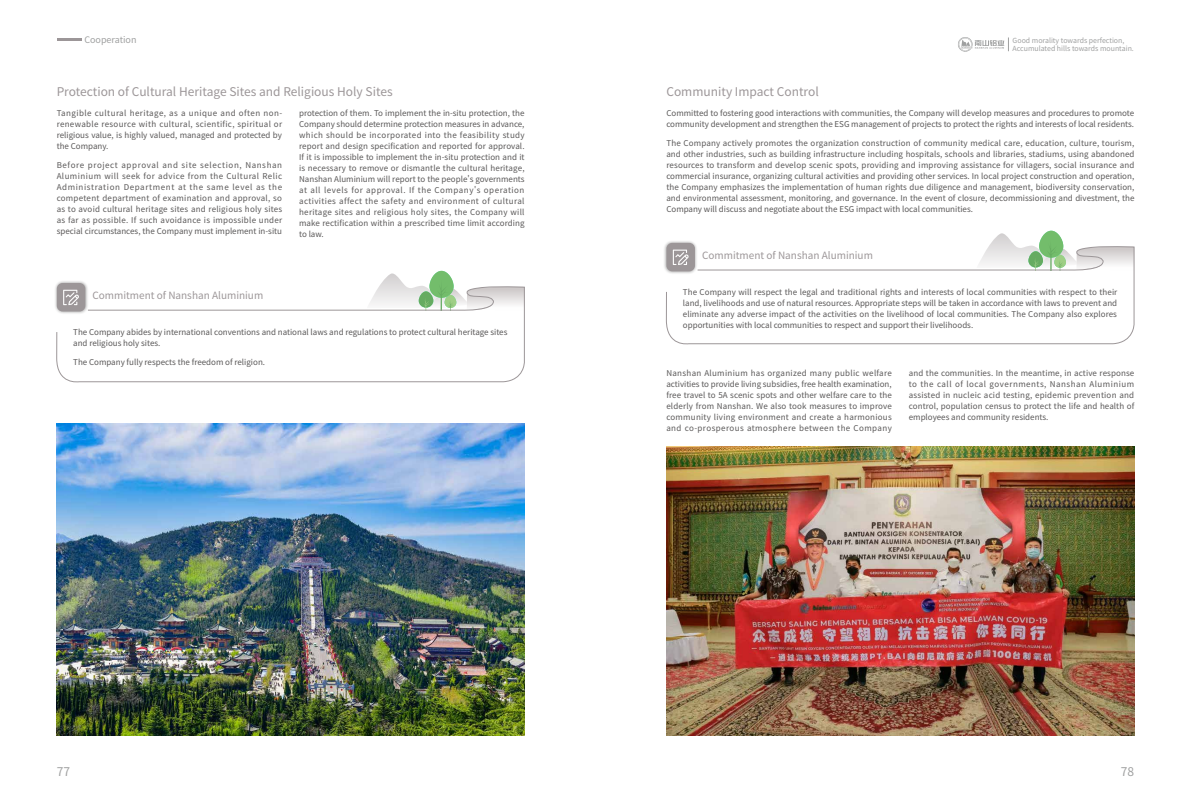
<style>
.page{position:relative;width:1191px;height:808px;background:#fff}
.page>*{position:absolute;margin:0;border:0;box-sizing:border-box;transform-origin:0 0}
.t1{font:12px "Source Han Sans CN";color:#9c9698}
.t2{font:12px "Source Han Sans CN";color:#9fa0a0}
.t3{font:10px "Source Han Sans CN";color:#9c9698}
.t4{font:9px "Source Han Sans CN";color:#9fa0a0}
.t5{font:8px/11px "Source Han Sans CN";color:#595757;text-align:justify}
.t6{font:7px/8px "Source Han Sans CN";color:#9fa0a0}
</style>
<div class="page">
<hr style="left:57px;top:38px;width:25px;height:3px;background:#9c9698">
<svg style="left:958px;top:37px;width:51px;height:15px"></svg>
<div style="left:663px;top:240px;width:35px;height:35px;background:#000;opacity:.4"></div>
<div style="left:666px;top:243px;width:29px;height:28px;background:#9c9698;border-radius:6px"></div>
<svg style="left:1039px;top:231px;width:24px;height:27px"></svg>
<svg style="left:989px;top:233px;width:75px;height:13px"></svg>
<svg style="left:666px;top:246px;width:468px;height:99px"></svg>
<img style="left:666px;top:447px;width:468px;height:289px">
<div style="left:54px;top:280px;width:34px;height:35px;background:#000;opacity:.4"></div>
<div style="left:57px;top:283px;width:28px;height:28px;background:#9c9698;border-radius:6px"></div>
<svg style="left:429px;top:271px;width:24px;height:27px"></svg>
<svg style="left:379px;top:273px;width:145px;height:14px"></svg>
<svg style="left:56px;top:287px;width:468px;height:96px"></svg>
<img style="left:57px;top:424px;width:467px;height:312px">
<p class="t4" style="left:84px;top:35px;width:54px">Cooperation</p>
<h1 class="t1" style="left:57px;top:84px;width:337px">Protection of Cultural Heritage Sites and Religious Holy Sites</h1>
<p class="t5" style="left:57px;top:107px;width:227px">Tangible cultural heritage, as a unique and often non&shy;renewable resource with cultural, scientific, spiritual or religious value, is highly valued, managed and protected by the Company.</p>
<p class="t5" style="left:57px;top:160px;width:227px">Before project approval and site selection, Nanshan Aluminium will seek for advice from the Cultural Relic Administration Department at the same level as the competent department of examination and approval, so as to avoid cultural heritage sites and religious holy sites as far as possible. If such avoidance is impossible under special circumstances, the Company must implement in-situ</p>
<p class="t5" style="left:299px;top:107px;width:227px">protection of them. To implement the in-situ protection, the Company should determine protection measures in advance, which should be incorporated into the feasibility study report and design specification and reported for approval.<br>If it is impossible to implement the in-situ protection and it is necessary to remove or dismantle the cultural heritage, Nanshan Aluminium will report to the people's governments at all levels for approval. If the Company's operation activities affect the safety and environment of cultural heritage sites and religious holy sites, the Company will make rectification within a prescribed time limit according to law.</p>
<p class="t3" style="left:92px;top:289px;width:172px">Commitment of Nanshan Aluminium</p>
<p class="t5" style="left:73px;top:327px;width:436px">The Company abides by international conventions and national laws and regulations to protect cultural heritage sites and religious holy sites.</p>
<p class="t5" style="left:73px;top:357px;width:193px">The Company fully respects the freedom of religion.</p>
<p class="t6" style="left:1012px;top:37px;width:123px">Good morality towards perfection,<br>Accumulated hills towards mountain.</p>
<h1 class="t1" style="left:666px;top:84px;width:154px">Community Impact Control</h1>
<p class="t5" style="left:666px;top:107px;width:469px">Committed to fostering good interactions with communities, the Company will develop measures and procedures to promote community development and strengthen the ESG management of projects to protect the rights and interests of local residents.</p>
<p class="t5" style="left:666px;top:138px;width:469px">The Company actively promotes the organization construction of community medical care, education, culture, tourism, and other industries, such as building infrastructure including hospitals, schools and libraries, stadiums, using abandoned resources to transform and develop scenic spots, providing and improving assistance for villagers, social insurance and commercial insurance, organizing cultural activities and providing other services. In local project construction and operation, the Company emphasizes the implementation of human rights due diligence and management, biodiversity conservation, and environmental assessment, monitoring, and governance. In the event of closure, decommissioning and divestment, the Company will discuss and negotiate about the ESG impact with local communities.</p>
<p class="t3" style="left:702px;top:249px;width:172px">Commitment of Nanshan Aluminium</p>
<p class="t5" style="left:683px;top:286px;width:436px">The Company will respect the legal and traditional rights and interests of local communities with respect to their land, livelihoods and use of natural resources. Appropriate steps will be taken in accordance with laws to prevent and eliminate any adverse impact of the activities on the livelihood of local communities. The Company also explores opportunities with local communities to respect and support their livelihoods.</p>
<p class="t5" style="left:666px;top:367px;width:227px">Nanshan Aluminium has organized many public welfare activities to provide living subsidies, free health examination, free travel to 5A scenic spots and other welfare care to the elderly from Nanshan. We also took measures to improve community living environment and create a harmonious and co-prosperous atmosphere between the Company</p>
<p class="t5" style="left:909px;top:367px;width:227px">and the communities. In the meantime, in active response to the call of local governments, Nanshan Aluminium assisted in nucleic acid testing, epidemic prevention and control, population census to protect the life and health of employees and community residents.</p>
<h1 class="t2" style="left:57px;top:765px;width:15px">77</h1>
<h1 class="t2" style="left:1121px;top:765px;width:15px">78</h1>
</div>
